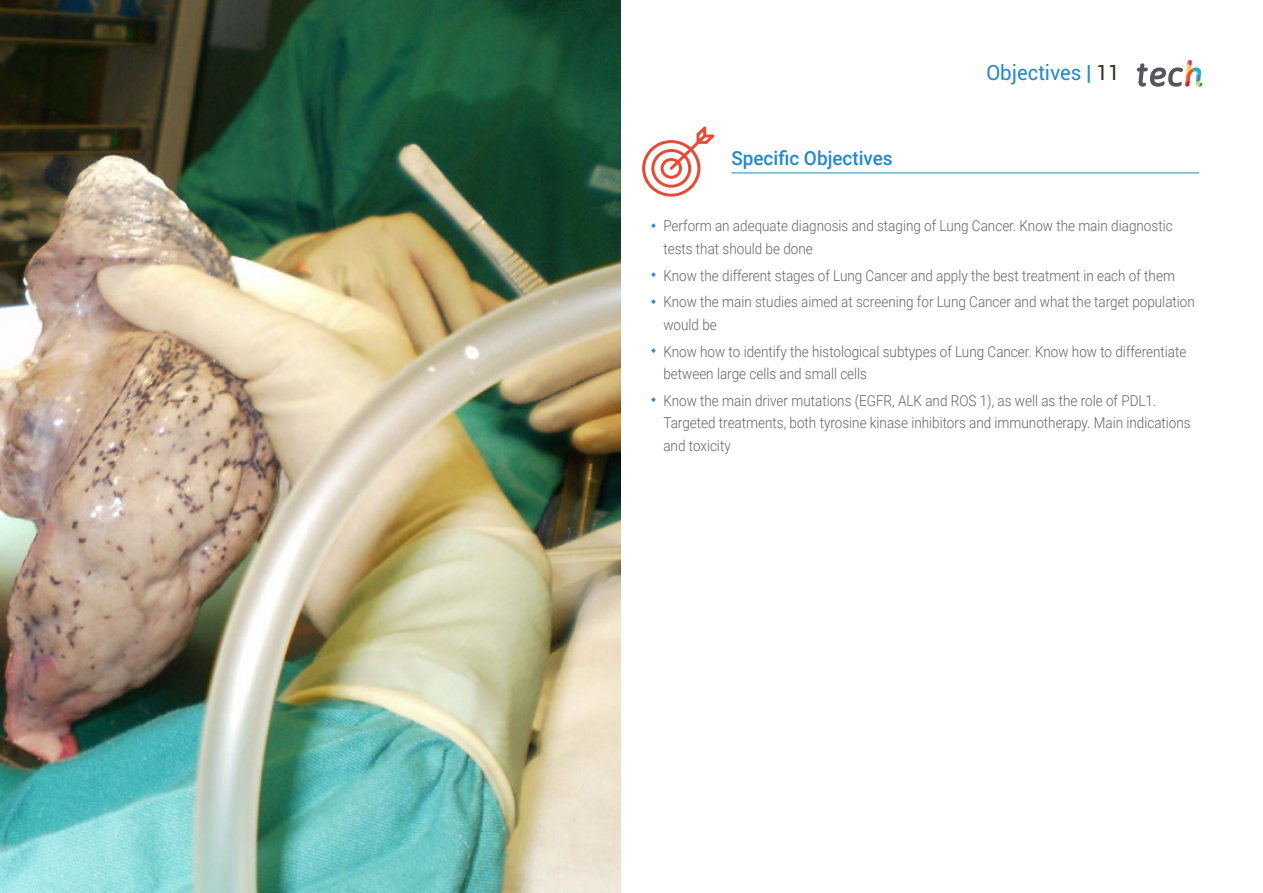
<style>
.page{position:relative;width:1263px;height:893px;background:#fff}
.page>*{position:absolute;margin:0;border:0;box-sizing:border-box;transform-origin:0 0}
.t1{font:21px "Roboto";color:#2488c9}
.t2{font:500 19.5px "Roboto";color:#2488c9}
.t3{font:300 15px/26.7px "Roboto";color:#61646a;scale:.9 1}
.s1{color:#2289cb}
.s2{color:#312e20}
</style>
<div class="page">
<svg style="left:642px;top:126px;width:72px;height:71px"></svg>
<hr style="left:731px;top:173px;width:468px;height:1px;background:#2488c9">
<svg style="left:1137px;top:60px;width:65px;height:27px"></svg>
<img style="left:0;top:0;width:621px;height:893px">
<h2 class="t2" style="left:731px;top:144px;width:163px">Specific Objectives</h2>
<h1 class="t1" style="left:986px;top:57px;width:135px">Objectives <span class="s1">|</span> <span class="s2">11</span></h1>
<p class="t3" style="left:663px;top:214px;width:567px;line-height:22.5px">Perform an adequate diagnosis and staging of Lung Cancer. Know the main diagnostic tests that should be done</p>
<p class="t3" style="left:663px;top:261px;width:592px">Know the different stages of Lung Cancer and apply the best treatment in each of them<br>Know the main studies aimed at screening for Lung Cancer and what the target population</p>
<p class="t3" style="left:663px;top:311px;width:583px">would be<br>Know how to identify the histological subtypes of Lung Cancer. Know how to differentiate</p>
<p class="t3" style="left:663px;top:360px;width:549px">between large cells and small cells<br>Know the main driver mutations (EGFR, ALK and ROS 1), as well as the role of PDL1.</p>
<p class="t3" style="left:663px;top:411px;width:587px;line-height:22.5px">Targeted treatments, both tyrosine kinase inhibitors and immunotherapy. Main indications and toxicity</p>
</div>
